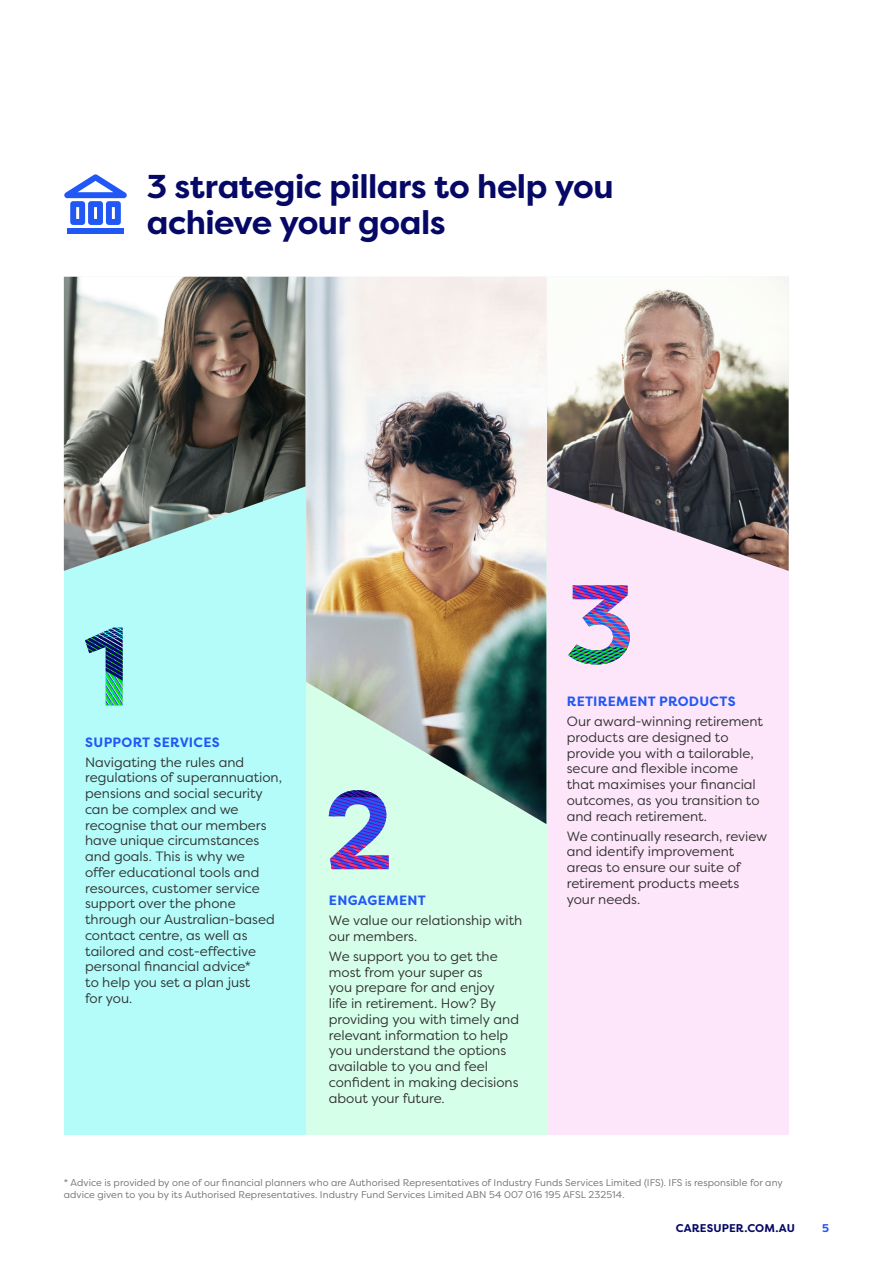
<style>
.page{position:relative;width:893px;height:1263px;background:#fff}
.page>*{position:absolute;margin:0;border:0;box-sizing:border-box;transform-origin:0 0}
.t1{font:700 33px/36px "Filson Pro";letter-spacing:-.015em;color:#060866}
.t2{font:13.5px/15.8px "Filson Pro";letter-spacing:-.005em;color:#303030}
.t3{font:700 13.5px "Filson Pro";letter-spacing:.025em;color:#2158f5}
.t4{font:700 11.25px "Filson Pro";letter-spacing:.01em;color:#060866}
.t5{font:700 11.25px "Filson Pro";color:#2158f5}
.t6{font:9.75px/11.9px "Filson Pro";letter-spacing:.01em;color:#6e6e6e}
</style>
<div class="page">
<div style="left:305px;top:486px;width:242px;height:649px;background:#d6ffe9"></div>
<img style="left:305px;top:277px;width:241px;height:547px">
<div style="left:64px;top:486px;width:241px;height:649px;background:#b3fcfa"></div>
<div style="left:547px;top:486px;width:242px;height:649px;background:#fde6f9"></div>
<img style="left:64px;top:277px;width:241px;height:294px">
<img style="left:547px;top:277px;width:242px;height:294px">
<div style="left:67px;top:228px;width:57px;height:6px;background:#2158f5"></div>
<svg style="left:64px;top:174px;width:63px;height:51px"></svg>
<img style="left:85px;top:628px;width:38px;height:77px">
<svg style="left:329px;top:790px;width:60px;height:79px"></svg>
<img style="left:568px;top:585px;width:62px;height:79px">
<h1 class="t1" style="left:147px;top:169px;width:468px">3 strategic pillars to help you achieve your goals</h1>
<p class="t3" style="left:85px;top:733px;width:136px">SUPPORT SERVICES</p>
<p class="t2" style="left:85px;top:753px;width:198px">Navigating the rules and regulations of superannuation, pensions and social security can be complex and we recognise that our members have unique circumstances and goals. This is why we<br>offer educational tools and resources, customer service support over the phone through our Australian-based contact centre, as well as tailored and cost-effective personal financial advice*<br>to help you set a plan just<br>for you.</p>
<p class="t3" style="left:329px;top:892px;width:98px">ENGAGEMENT</p>
<p class="t2" style="left:329px;top:912px;width:195px">We value our relationship with our members.</p>
<p class="t2" style="left:329px;top:948px;width:192px">We support you to get the most from your super as<br>you prepare for and enjoy<br>life in retirement. How? By providing you with timely and relevant information to help you understand the options available to you and feel confident in making decisions about your future.</p>
<p class="t3" style="left:567px;top:693px;width:170px">RETIREMENT PRODUCTS</p>
<p class="t2" style="left:567px;top:713px;width:198px">Our award-winning retirement products are designed to provide you with a tailorable, secure and flexible income that maximises your financial outcomes, as you transition to and reach retirement.</p>
<p class="t2" style="left:567px;top:828px;width:202px">We continually research, review and identify improvement areas to ensure our suite of retirement products meets your needs.</p>
<p class="t6" style="left:64px;top:1176px;width:720px">* Advice is provided by one of our financial planners who are Authorised Representatives of Industry Funds Services Limited (IFS). IFS is responsible for any advice given to you by its Authorised Representatives. Industry Fund Services Limited ABN 54 007 016 195 AFSL 232514.</p>
<p class="t4" style="left:676px;top:1221px;width:121px">CARESUPER.COM.AU</p>
<p class="t5" style="left:822px;top:1221px;width:8px">5</p>
</div>
